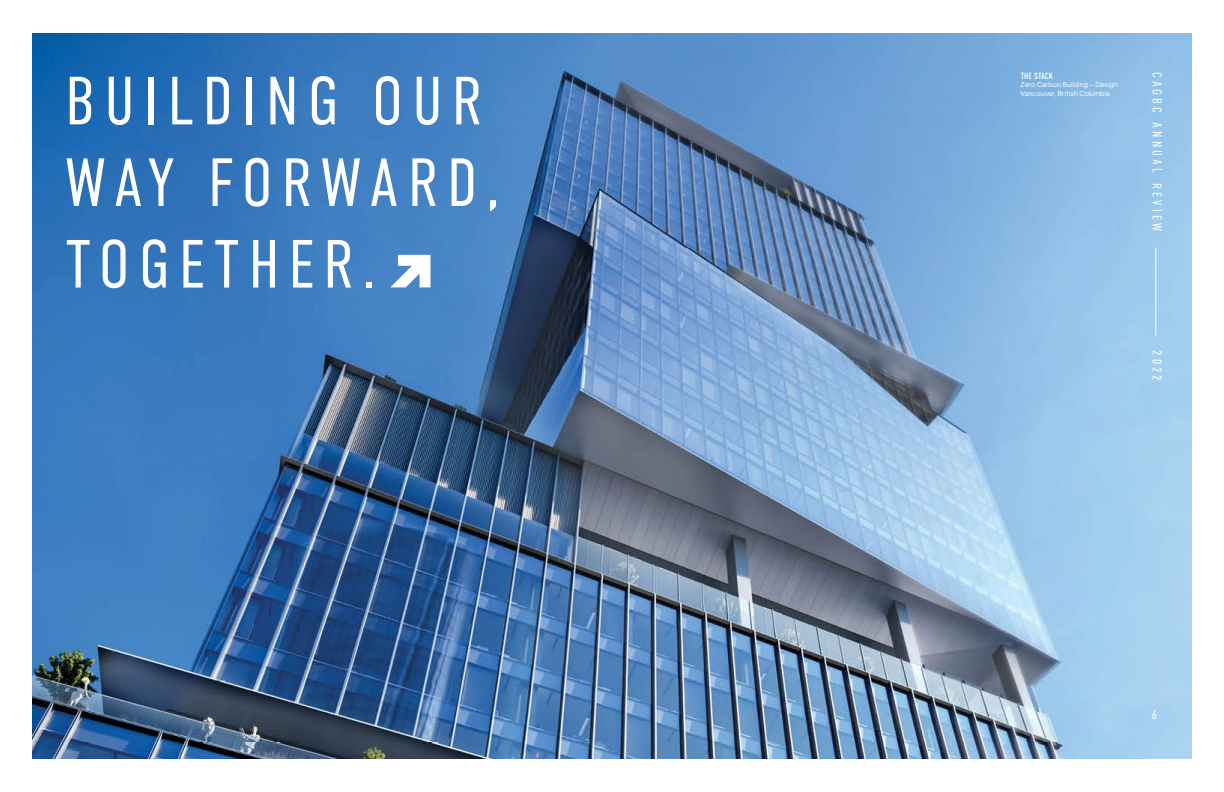
<style>
.page{position:relative;width:1224px;height:792px;background:#fff}
.page>*{position:absolute;margin:0;border:0;box-sizing:border-box;transform-origin:0 0}
.t1{font:300 68px/81.6px "DIN Condensed";letter-spacing:.13em;color:#fff}
.t2{font:300 13px "DIN Condensed";letter-spacing:.25em;color:#fff}
.t3{font:9px "DIN Condensed";letter-spacing:-.005em;color:#fff}
.t4{font:7px/8.4px "Regola Pro";color:#fff}
</style>
<div class="page">
<img style="left:32px;top:34px;width:1160px;height:724px">
<svg style="left:390px;top:255px;width:40px;height:32px"></svg>
<hr style="left:1156px;top:248px;width:1px;height:88px;background:#fff">
<h1 class="t1" style="left:65px;top:61px;width:437px">BUILDING OUR<br>WAY FORWARD,<br>TOGETHER.</h1>
<p class="t3" style="left:1021px;top:71px;width:34px">THE STACK</p>
<p class="t4" style="left:1021px;top:80px;width:99px">Zero Carbon Building – Design<br>Vancouver, British Columbia</p>
<h2 class="t2" style="left:1165px;top:72px;width:160px;rotate:90deg">CAGBC ANNUAL REVIEW</h2>
<h2 class="t2" style="left:1165px;top:350px;width:32px;rotate:90deg">2022</h2>
<h2 class="t2" style="left:1152px;top:707px;width:7px">6</h2>
</div>
